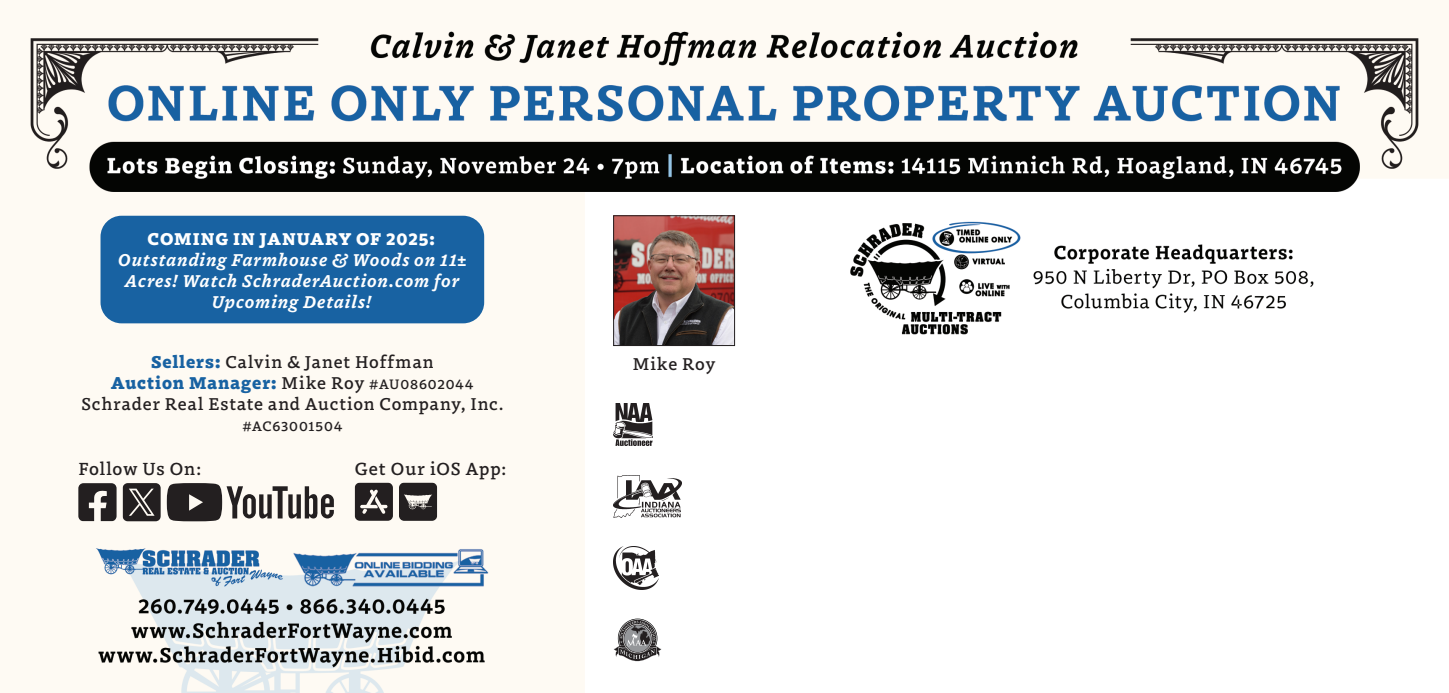
<style>
.page{position:relative;width:1449px;height:693px;background:#fff}
.page>*{position:absolute;margin:0;border:0;box-sizing:border-box;transform-origin:0 0}
.t1{font:500 17.85px "Dovetail MVB";letter-spacing:.05em;color:#231f20}
.t2{font:italic 700 17.5px/21px "Dovetail MVB";letter-spacing:.055em;color:#fff;text-align:center}
.t3{font:500 17.5px "Dovetail MVB";letter-spacing:.055em;color:#231f20}
.t4{font:800 17.5px "Dovetail MVB";letter-spacing:.06em;color:#1862a2}
.t5{font:800 17.5px "Dovetail MVB";letter-spacing:.05em;color:#fff}
.t6{font:500 14px "Dovetail MVB";letter-spacing:.065em;color:#231f20}
.s1{font-weight:800;color:#1862a2}
.s2{font-weight:500;color:#231f20}
.s3{font-weight:500;font-size:14px;color:#231f20}
</style>
<div class="page">
<img style="left:0;top:0;width:1449px;height:693px">
<div style="left:101px;top:216px;width:383px;height:107px;background:#1862a2;border-radius:21px"></div>
<img style="left:614px;top:403px;width:39px;height:43px">
<img style="left:614px;top:547px;width:44px;height:43px">
<img style="left:614px;top:475px;width:68px;height:43px">
<div style="left:618px;top:619px;width:39px;height:39px;background:#525252;border-radius:50%"></div>
<svg style="left:619px;top:619px;width:38px;height:38px"></svg>
<svg style="left:614px;top:621px;width:47px;height:41px"></svg>
<svg style="left:399px;top:483px;width:38px;height:38px"></svg>
<svg style="left:355px;top:483px;width:38px;height:38px"></svg>
<svg style="left:123px;top:483px;width:38px;height:38px"></svg>
<svg style="left:78px;top:483px;width:39px;height:38px"></svg>
<svg style="left:167px;top:483px;width:167px;height:38px"></svg>
<img style="left:615px;top:217px;width:118px;height:127px">
<div style="left:613px;top:215px;width:122px;height:131px;border:1px solid #231f20"></div>
<p class="t5" style="left:148px;top:225px;width:289px">COMING IN JANUARY OF 2025:</p>
<p class="t2" style="left:118px;top:248px;width:350px">Outstanding Farmhouse &amp; Woods on 11±<br>Acres! Watch SchraderAuction.com for<br>Upcoming Details!</p>
<p class="t3" style="left:151px;top:349px;width:284px"><span class="s1">Sellers:</span> Calvin &amp; Janet Hoffman</p>
<p class="t4" style="left:111px;top:370px;width:364px">Auction Manager: <span class="s2">Mike Roy</span> <span class="s3">#AU08602044</span></p>
<p class="t3" style="left:81px;top:391px;width:424px">Schrader Real Estate and Auction Company, Inc.</p>
<p class="t6" style="left:242px;top:416px;width:101px">#AC63001504</p>
<p class="t1" style="left:78px;top:456px;width:124px">Follow Us On:</p>
<p class="t1" style="left:355px;top:456px;width:153px">Get Our iOS App:</p>
<p class="t3" style="left:633px;top:351px;width:84px">Mike Roy</p>
</div>
